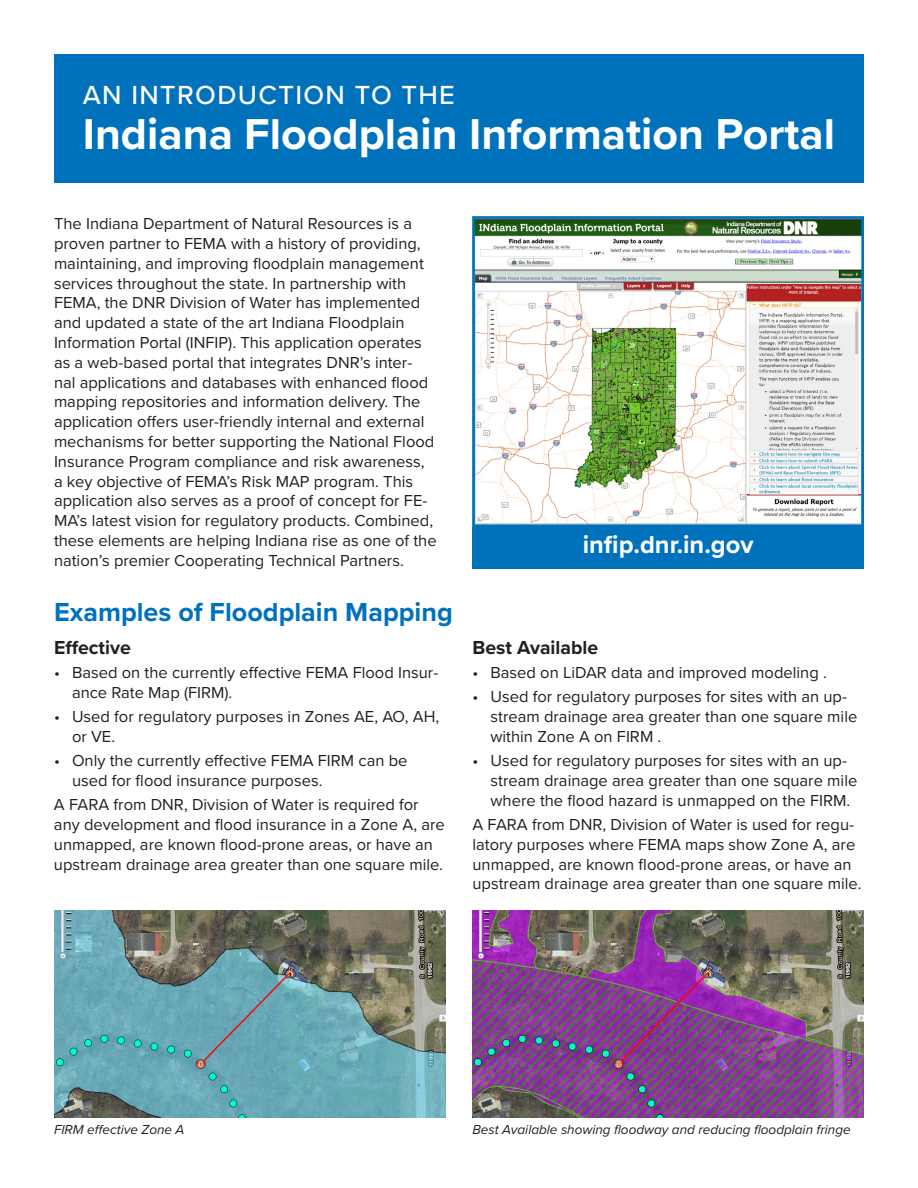
<style>
.page{position:relative;width:918px;height:1188px;background:#fff}
.page>*{position:absolute;margin:0;border:0;box-sizing:border-box;transform-origin:0 0}
.t1{font:700 44.7px "Proxima Nova";color:#fff}
.t2{font:500 27.15px "Proxima Nova";letter-spacing:.05em;color:#fff}
.Heading{font:700 27px "Proxima Nova";color:#0072bc}
.t3{font:700 25.5px "Proxima Nova";color:#fff}
.subhead{font:700 19.5px "Proxima Nova";color:#231f20}
.body{font:16.5px/19.8px "Proxima Nova";color:#231f20}
.bullets{font:16.5px/19.8px "Proxima Nova";color:#231f20}
.t4{font:italic 13.5px "Proxima Nova";color:#231f20}
</style>
<div class="page">
<div style="left:54px;top:54px;width:810px;height:128px;background:#0072bc"></div>
<img style="left:476px;top:220px;width:384px;height:303px">
<div style="left:472px;top:216px;width:392px;height:311px;border:3px solid #0072bc"></div>
<div style="left:472px;top:527px;width:392px;height:41px;background:#0072bc"></div>
<img style="left:54px;top:910px;width:392px;height:207px">
<img style="left:472px;top:910px;width:392px;height:207px">
<p class="t2" style="left:83px;top:75px;width:374px">AN INTRODUCTION TO THE</p>
<p class="t1" style="left:83px;top:101px;width:754px">Indiana Floodplain Information Portal</p>
<p class="body" style="left:54px;top:213px;width:384px">The Indiana Department of Natural Resources is a proven partner to FEMA with a history of providing, maintaining, and improving floodplain management services throughout the state. In partnership with FEMA, the DNR Division of Water has implemented and updated a state of the art Indiana Floodplain Information Portal (INFIP). This application operates as a web-based portal that integrates DNR’s inter&shy;nal applications and databases with enhanced flood mapping repositories and information delivery. The application offers user-friendly internal and external mechanisms for better supporting the National Flood Insurance Program compliance and risk awareness, a key objective of FEMA’s Risk MAP program. This application also serves as a proof of concept for FE-MA’s latest vision for regulatory products. Combined, these elements are helping Indiana rise as one of the nation’s premier Cooperating Technical Partners.</p>
<p class="Heading" style="left:54px;top:592px;width:400px">Examples of Floodplain Mapping</p>
<p class="subhead" style="left:54px;top:632px;width:78px">Effective</p>
<p class="body" style="left:72px;top:662px;width:368px;text-indent:-18px">• Based on the currently effective FEMA Flood Insur&shy;ance Rate Map (FIRM).</p>
<p class="body" style="left:72px;top:706px;width:369px;text-indent:-18px">• Used for regulatory purposes in Zones AE, AO, AH, or VE.</p>
<p class="body" style="left:72px;top:750px;width:337px;text-indent:-18px">• Only the currently effective FEMA FIRM can be used for flood insurance purposes.</p>
<p class="bullets" style="left:54px;top:794px;width:392px">A FARA from DNR, Division of Water is required for any development and flood insurance in a Zone A, are unmapped, are known flood-prone areas, or have an upstream drainage area greater than one square mile.</p>
<p class="t3" style="left:583px;top:526px;width:172px">infip.dnr.in.gov</p>
<p class="subhead" style="left:472px;top:632px;width:127px">Best Available</p>
<p class="body" style="left:472px;top:662px;width:356px">• Based on LiDAR data and improved modeling .</p>
<p class="body" style="left:490px;top:686px;width:368px;text-indent:-18px">• Used for regulatory purposes for sites with an up&shy;stream drainage area greater than one square mile within Zone A on FIRM .</p>
<p class="body" style="left:490px;top:750px;width:368px;text-indent:-18px">• Used for regulatory purposes for sites with an up&shy;stream drainage area greater than one square mile where the flood hazard is unmapped on the FIRM.</p>
<p class="bullets" style="left:472px;top:814px;width:391px">A FARA from DNR, Division of Water is used for regu&shy;latory purposes where FEMA maps show Zone A, are unmapped, are known flood-prone areas, or have an upstream drainage area greater than one square mile.</p>
<p class="t4" style="left:54px;top:1119px;width:132px">FIRM effective Zone A</p>
<p class="t4" style="left:472px;top:1119px;width:380px">Best Available showing floodway and reducing floodplain fringe</p>
</div>
